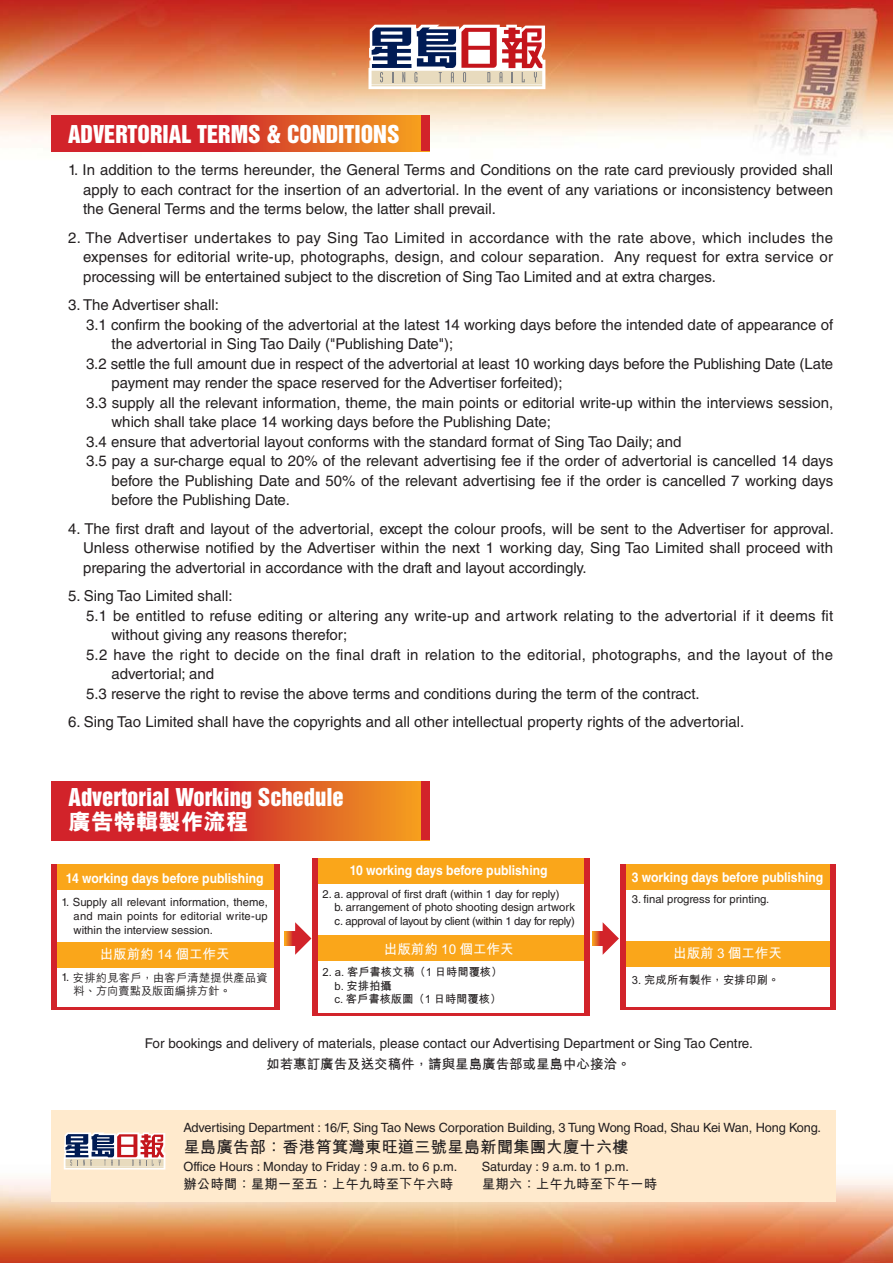
<style>
.page{position:relative;width:893px;height:1263px;background:#fff}
.page>*{position:absolute;margin:0;border:0;box-sizing:border-box;transform-origin:0 0}
.t1{font:22.5px "Helvetica Inserat LT Std";color:#fff}
.t2{font:22.5px "M Hei HK Xbold E Ten B5 H";color:#fff}
.t3{font:16.5px "M Hei HK Bold E Ten B5 H";color:#231f20}
.t4{font:15px/19.5px "Helvetica LT Std";color:#231f20;text-align:justify}
.t5{font:13.5px "Helvetica LT Std";color:#231f20}
.t6{font:700 13.5px "Helvetica LT Std";color:#fff;scale:.9 1}
.t7{font:13.5px "M Hei HK Bold E Ten B5 H";color:#231f20}
.t8{font:13.5px "M Hei HK Bold E Ten B5 H";color:#fff}
.t9{font:12.75px "Helvetica LT Std";letter-spacing:-.01em;color:#231f20}
.t10{font:11.25px/13.5px "Helvetica LT Std";color:#231f20;text-align:right}
.t11{font:11.25px/13.5px "M Hei HK Bold E Ten B5 H";color:#231f20}
.t12{font:11.25px/13.5px "M Hei HK Medium E Ten B5 H";letter-spacing:.02em;color:#231f20}
.s1{font-family:"Helvetica LT Std"}
</style>
<div class="page">
<img style="left:0;top:0;width:893px;height:1263px">
<svg style="left:51px;top:116px;width:370px;height:35px;background:#da4627"></svg>
<div style="left:421px;top:116px;width:9px;height:35px;background:#d2232a"></div>
<svg style="left:51px;top:781px;width:370px;height:59px;background:#da4627"></svg>
<div style="left:421px;top:781px;width:9px;height:59px;background:#d2232a"></div>
<div style="left:55px;top:864px;width:225px;height:26px;background:#faa61a"></div>
<div style="left:55px;top:942px;width:225px;height:26px;background:#faa61a"></div>
<hr style="left:55px;top:1008px;width:225px;height:2px;background:#d2232a">
<div style="left:275px;top:864px;width:5px;height:146px;background:#d2232a"></div>
<div style="left:51px;top:864px;width:6px;height:146px;background:#d2232a"></div>
<div style="left:623px;top:864px;width:212px;height:26px;background:#faa61a"></div>
<div style="left:623px;top:941px;width:212px;height:26px;background:#faa61a"></div>
<hr style="left:623px;top:1008px;width:212px;height:2px;background:#d2232a">
<div style="left:830px;top:864px;width:6px;height:146px;background:#d2232a"></div>
<div style="left:620px;top:864px;width:5px;height:146px;background:#d2232a"></div>
<svg style="left:295px;top:922px;width:16px;height:33px"></svg>
<svg style="left:285px;top:931px;width:14px;height:15px"></svg>
<svg style="left:603px;top:922px;width:16px;height:33px"></svg>
<svg style="left:592px;top:931px;width:14px;height:15px"></svg>
<div style="left:315px;top:858px;width:271px;height:26px;background:#faa61a"></div>
<div style="left:315px;top:935px;width:271px;height:26px;background:#faa61a"></div>
<hr style="left:312px;top:1013px;width:278px;height:2px;background:#d2232a">
<div style="left:312px;top:858px;width:5px;height:157px;background:#d2232a"></div>
<div style="left:585px;top:858px;width:5px;height:157px;background:#d2232a"></div>
<svg style="left:368px;top:25px;width:177px;height:64px"></svg>
<div style="left:51px;top:1110px;width:785px;height:92px;background:#ffeacd"></div>
<svg style="left:64px;top:1132px;width:101px;height:38px;background:#bca2a7"></svg>
<h1 class="t1" style="left:68px;top:124px;width:333px">ADVERTORIAL TERMS &amp; CONDITIONS</h1>
<p class="t4" style="left:83px;top:162px;width:752px;text-indent:-15px">1. In addition to the terms hereunder, the General Terms and Conditions on the rate card previously provided shall apply to each contract for the insertion of an advertorial. In the event of any variations or inconsistency between the General Terms and the terms below, the latter shall prevail.</p>
<p class="t4" style="left:83px;top:229px;width:752px;text-indent:-15px">2. The Advertiser undertakes to pay Sing Tao Limited in accordance with the rate above, which includes the expenses for editorial write-up, photographs, design, and colour separation. Any request for extra service or processing will be entertained subject to the discretion of Sing Tao Limited and at extra charges.</p>
<p class="t4" style="left:68px;top:297px;width:152px">3. The Advertiser shall:</p>
<p class="t4" style="left:86px;top:316px;width:749px">3.1 confirm the booking of the advertorial at the latest 14 working days before the intended date of appearance of</p>
<p class="t4" style="left:111px;top:336px;width:343px">the advertorial in Sing Tao Daily ("Publishing Date");</p>
<p class="t4" style="left:86px;top:355px;width:749px">3.2 settle the full amount due in respect of the advertorial at least 10 working days before the Publishing Date (Late</p>
<p class="t4" style="left:111px;top:375px;width:453px">payment may render the space reserved for the Advertiser forfeited);</p>
<p class="t4" style="left:86px;top:394px;width:749px">3.3 supply all the relevant information, theme, the main points or editorial write-up within the interviews session,</p>
<p class="t4" style="left:111px;top:413px;width:441px">which shall take place 14 working days before the Publishing Date;</p>
<p class="t4" style="left:86px;top:433px;width:597px">3.4 ensure that advertorial layout conforms with the standard format of Sing Tao Daily; and</p>
<p class="t4" style="left:86px;top:452px;width:749px">3.5 pay a sur-charge equal to 20% of the relevant advertising fee if the order of advertorial is cancelled 14 days</p>
<p class="t4" style="left:111px;top:472px;width:723px">before the Publishing Date and 50% of the relevant advertising fee if the order is cancelled 7 working days</p>
<p class="t4" style="left:111px;top:491px;width:180px">before the Publishing Date.</p>
<p class="t4" style="left:83px;top:520px;width:752px;text-indent:-15px">4. The first draft and layout of the advertorial, except the colour proofs, will be sent to the Advertiser for approval.<br>Unless otherwise notified by the Advertiser within the next 1 working day, Sing Tao Limited shall proceed with preparing the advertorial in accordance with the draft and layout accordingly.</p>
<p class="t4" style="left:68px;top:587px;width:166px">5. Sing Tao Limited shall:</p>
<p class="t4" style="left:86px;top:607px;width:749px">5.1 be entitled to refuse editing or altering any write-up and artwork relating to the advertorial if it deems fit</p>
<p class="t4" style="left:111px;top:626px;width:237px">without giving any reasons therefor;</p>
<p class="t4" style="left:86px;top:646px;width:748px">5.2 have the right to decide on the final draft in relation to the editorial, photographs, and the layout of the</p>
<p class="t4" style="left:111px;top:665px;width:104px">advertorial; and</p>
<p class="t4" style="left:86px;top:685px;width:615px">5.3 reserve the right to revise the above terms and conditions during the term of the contract.</p>
<p class="t4" style="left:68px;top:713px;width:678px">6. Sing Tao Limited shall have the copyrights and all other intellectual property rights of the advertorial.</p>
<h1 class="t1" style="left:69px;top:787px;width:277px">Advertorial Working Schedule</h1>
<h1 class="t2" style="left:69px;top:813px;width:181px">廣告特輯製作流程</h1>
<p class="t6" style="left:66px;top:874px;width:221px">14 working days before publishing</p>
<p class="t10" style="left:62px;top:896px;width:208px">1. Supply all relevant information, theme, and main points for editorial write-up</p>
<p class="t10" style="left:74px;top:924px;width:141px">within the interview session.</p>
<p class="t8" style="left:100px;top:949px;width:131px">出版前約 14 個工作天</p>
<p class="t12" style="left:74px;top:972px;width:196px;text-indent:-12px"><span class="s1">1.</span> 安排約見客戶，由客戶清楚提供產品資料、方向賣點及版面編排方針。</p>
<p class="t6" style="left:350px;top:865px;width:221px">10 working days before publishing</p>
<p class="t10" style="left:334px;top:888px;width:242px;text-align:left;text-indent:-12px">2. a. approval of first draft (within 1 day for reply)<br>b. arrangement of photo shooting design artwork c. approval of layout by client (within 1 day for reply)</p>
<p class="t8" style="left:384px;top:943px;width:131px">出版前約 10 個工作天</p>
<p class="t11" style="left:334px;top:967px;width:169px;text-indent:-12px">2. a. 客戶書核文稿（1 日時間覆核）b. 安排拍攝<br>c. 客戶書核版圖（1 日時間覆核）</p>
<p class="t6" style="left:632px;top:873px;width:214px">3 working days before publishing</p>
<p class="t10" style="left:632px;top:893px;width:139px">3. final progress for printing.</p>
<p class="t8" style="left:673px;top:948px;width:110px">出版前 3 個工作天</p>
<p class="t11" style="left:632px;top:974px;width:149px">3. 完成所有製作，安排印刷。</p>
<p class="t5" style="left:145px;top:1039px;width:610px">For bookings and delivery of materials, please contact our Advertising Department or Sing Tao Centre.</p>
<p class="t7" style="left:266px;top:1059px;width:366px">如若惠訂廣告及送交稿件，請與星島廣告部或星島中心接洽。</p>
<p class="t9" style="left:183px;top:1123px;width:639px">Advertising Department : 16/F, Sing Tao News Corporation Building, 3 Tung Wong Road, Shau Kei Wan, Hong Kong.</p>
<p class="t3" style="left:183px;top:1140px;width:447px">星島廣告部：香港筲箕灣東旺道三號星島新聞集團大廈十六樓</p>
<p class="t9" style="left:183px;top:1162px;width:275px">Office Hours : Monday to Friday : 9 a.m. to 6 p.m.</p>
<p class="t9" style="left:482px;top:1162px;width:149px">Saturday : 9 a.m. to 1 p.m.</p>
<p class="t7" style="left:183px;top:1179px;width:271px">辦公時間：星期一至五：上午九時至下午六時</p>
<p class="t7" style="left:482px;top:1179px;width:177px">星期六：上午九時至下午一時</p>
</div>
